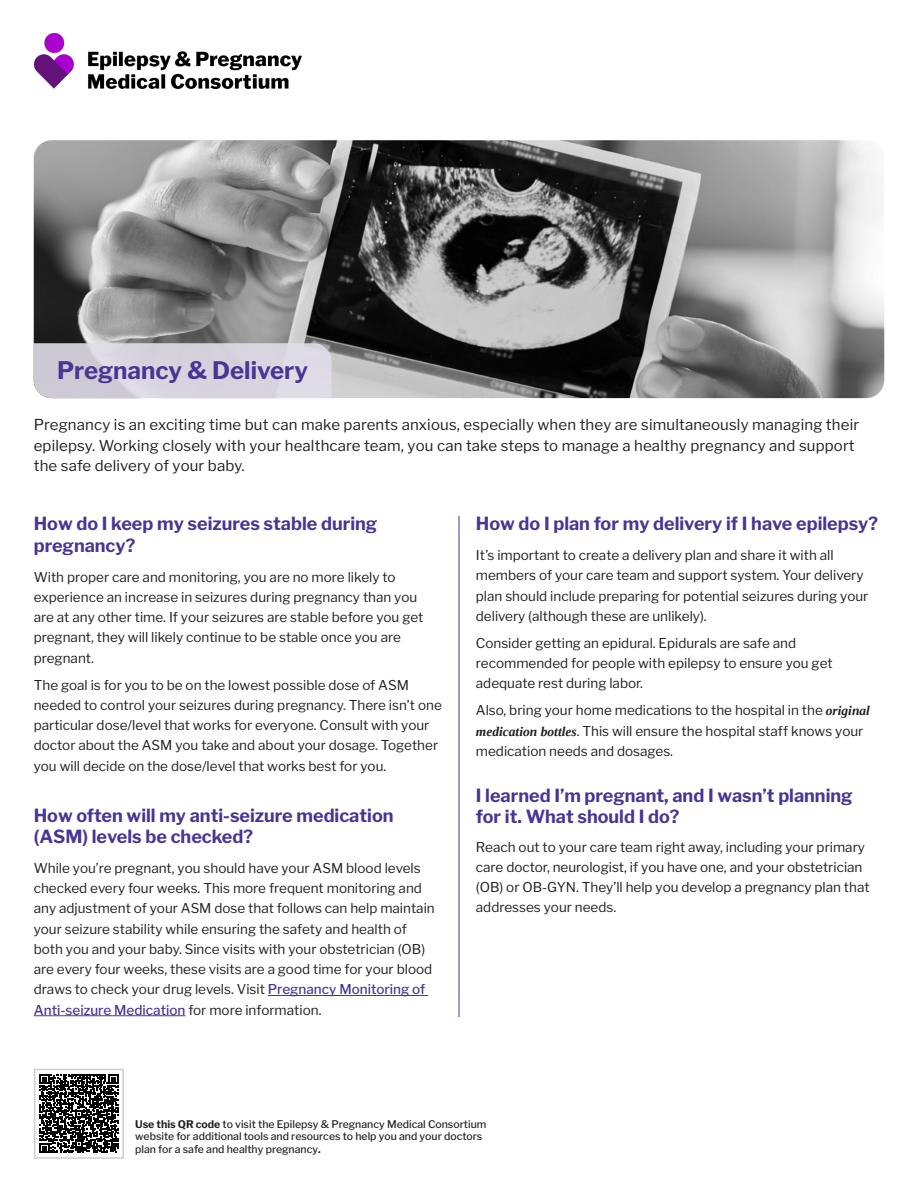
<style>
.page{position:relative;width:918px;height:1188px;background:#fff}
.page>*{position:absolute;margin:0;border:0;box-sizing:border-box;transform-origin:0 0}
.t1{font:700 24px "Libre Franklin";color:#493593}
.t2{font:700 18px/21.6px "Libre Franklin";color:#493593}
.t3{font:15px/20.2px "Libre Franklin";letter-spacing:.01em;color:#231f20}
.t4{font:13.5px/20.2px "Libre Franklin";color:#231f20}
.t5{font:500 10.5px/12.6px "Libre Franklin";color:#231f20}
.s1{font-weight:500;color:#493593}
.s2{font-family:"Liberation Serif";font-weight:700;font-style:italic}
.s3{font-weight:700}
</style>
<div class="page">
<img style="left:34px;top:34px;width:267px;height:54px">
<svg style="left:40px;top:1074px;width:78px;height:79px"></svg>
<div style="left:34px;top:1069px;width:90px;height:90px;border:2px solid #cdcdcd"></div>
<img style="left:34px;top:140px;width:850px;height:258px">
<hr style="left:268px;top:995px;width:160px;height:1px;background:#493593">
<hr style="left:34px;top:1015px;width:151px;height:1px;background:#493593">
<hr style="left:459px;top:516px;width:1px;height:501px;background:#493593">
<svg style="left:34px;top:343px;width:298px;height:55px;background:#d4d2dd"></svg>
<p class="t1" style="left:57px;top:356px;width:252px">Pregnancy &amp; Delivery</p>
<p class="t3" style="left:34px;top:415px;width:827px">Pregnancy is an exciting time but can make parents anxious, especially when they are simultaneously managing their epilepsy. Working closely with your healthcare team, you can take steps to manage a healthy pregnancy and support the safe delivery of your baby.</p>
<p class="t2" style="left:34px;top:513px;width:345px">How do I keep my seizures stable during pregnancy?</p>
<p class="t4" style="left:34px;top:566px;width:391px">With proper care and monitoring, you are no more likely to experience an increase in seizures during pregnancy than you are at any other time. If your seizures are stable before you get pregnant, they will likely continue to be stable once you are pregnant.</p>
<p class="t4" style="left:34px;top:674px;width:410px">The goal is for you to be on the lowest possible dose of ASM needed to control your seizures during pregnancy. There isn’t one particular dose/level that works for everyone. Consult with your doctor about the ASM you take and about your dosage. Together you will decide on the dose/level that works best for you.</p>
<p class="t2" style="left:34px;top:805px;width:361px">How often will my anti-seizure medication (ASM) levels be checked?</p>
<p class="t4" style="left:34px;top:858px;width:403px">While you’re pregnant, you should have your ASM blood levels checked every four weeks. This more frequent monitoring and any adjustment of your ASM dose that follows can help maintain your seizure stability while ensuring the safety and health of both you and your baby. Since visits with your obstetrician (OB) are every four weeks, these visits are a good time for your blood draws to check your drug levels. Visit <span class="s1">Pregnancy Monitoring of Anti-seizure Medication</span> for more information.</p>
<p class="t2" style="left:476px;top:513px;width:404px">How do I plan for my delivery if I have epilepsy?</p>
<p class="t4" style="left:476px;top:545px;width:394px">It’s important to create a delivery plan and share it with all members of your care team and support system. Your delivery plan should include preparing for potential seizures during your delivery (although these are unlikely).</p>
<p class="t4" style="left:476px;top:633px;width:358px">Consider getting an epidural. Epidurals are safe and recommended for people with epilepsy to ensure you get adequate rest during labor.</p>
<p class="t4" style="left:476px;top:700px;width:396px">Also, bring your home medications to the hospital in the <span class="s2">original medication bottles</span>. This will ensure the hospital staff knows your medication needs and dosages.</p>
<p class="t2" style="left:476px;top:785px;width:378px">I learned I’m pregnant, and I wasn’t planning for it. What should I do?</p>
<p class="t4" style="left:476px;top:837px;width:395px">Reach out to your care team right away, including your primary care doctor, neurologist, if you have one, and your obstetrician (OB) or OB-GYN. They’ll help you develop a pregnancy plan that addresses your needs.</p>
<p class="t5" style="left:135px;top:1117px;width:353px"><span class="s3">Use this QR code</span> to visit the Epilepsy &amp; Pregnancy Medical Consortium website for additional tools and resources to help you and your doctors plan for a safe and healthy pregnancy<span class="s3">.</span></p>
</div>
